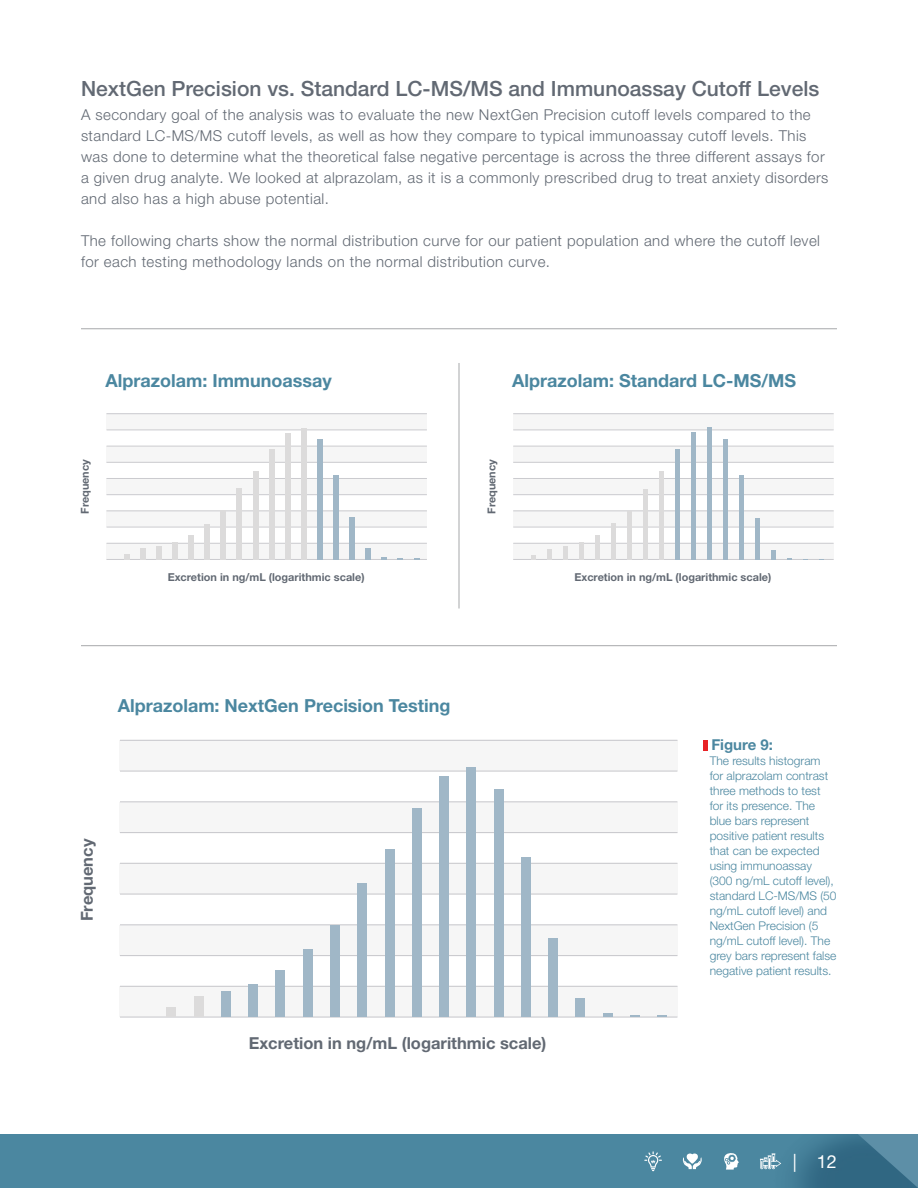
<style>
.page{position:relative;width:918px;height:1188px;background:#fff}
.page>*{position:absolute;margin:0;border:0;box-sizing:border-box;transform-origin:0 0}
.t1{font:500 21px "Helvetica Neue LT Std";color:#626973}
.t2{font:700 18px "Helvetica Neue LT Std";color:#4b87a0}
.t3{font:18px "Helvetica Neue LT Std";color:#fff}
.t4{font:700 16.5px "Helvetica Neue LT Std";color:#626973}
.t5{font:300 15px/21px "Helvetica Neue LT Std";letter-spacing:.03em;color:#626973}
.t6{font:700 15px "Helvetica Neue LT Std";color:#4b87a0}
.t7{font:300 12px/15px "Helvetica Neue LT Std";color:#4b87a0}
.t8{font:700 10.95px "Helvetica Neue LT Std";color:#626973}
</style>
<div class="page">
<hr style="left:0;top:1134px;width:1px;height:54px;background:#4b87a0">
<div style="left:1px;top:1134px;width:917px;height:54px;background:#4b87a0"></div>
<img style="left:761px;top:1134px;width:97px;height:54px">
<svg style="left:858px;top:1134px;width:60px;height:54px;background:#467b94"></svg>
<svg style="left:644px;top:1151px;width:18px;height:20px"></svg>
<svg style="left:683px;top:1154px;width:19px;height:15px"></svg>
<svg style="left:760px;top:1153px;width:21px;height:16px"></svg>
<svg style="left:724px;top:1153px;width:15px;height:17px"></svg>
<hr style="left:703px;top:740px;width:4px;height:10px;background:#e82226">
<div style="left:107px;top:413px;width:320px;height:17px;background:#f6f6f6"></div>
<div style="left:107px;top:446px;width:320px;height:17px;background:#f6f6f6"></div>
<div style="left:107px;top:478px;width:320px;height:17px;background:#f6f6f6"></div>
<div style="left:107px;top:511px;width:320px;height:16px;background:#f6f6f6"></div>
<div style="left:107px;top:543px;width:320px;height:17px;background:#f6f6f6"></div>
<hr style="left:107px;top:413px;width:320px;height:1px;background:#cbcbcf">
<hr style="left:107px;top:430px;width:320px;height:1px;background:#cbcbcf">
<hr style="left:107px;top:559px;width:320px;height:1px;background:#cbcbcf">
<hr style="left:107px;top:543px;width:320px;height:1px;background:#cbcbcf">
<hr style="left:107px;top:527px;width:320px;height:1px;background:#cbcbcf">
<hr style="left:107px;top:511px;width:320px;height:1px;background:#cbcbcf">
<hr style="left:107px;top:494px;width:320px;height:1px;background:#cbcbcf">
<hr style="left:107px;top:478px;width:320px;height:1px;background:#cbcbcf">
<hr style="left:107px;top:462px;width:320px;height:1px;background:#cbcbcf">
<hr style="left:107px;top:446px;width:320px;height:1px;background:#cbcbcf">
<div style="left:349px;top:517px;width:6px;height:42px;background:#a0b7c7"></div>
<div style="left:333px;top:475px;width:6px;height:84px;background:#a0b7c7"></div>
<div style="left:317px;top:439px;width:6px;height:120px;background:#a0b7c7"></div>
<svg style="left:124px;top:554px;width:6px;height:5px"></svg>
<div style="left:140px;top:548px;width:6px;height:11px;background:#dcdbdb"></div>
<div style="left:156px;top:546px;width:6px;height:13px;background:#dcdbdb"></div>
<div style="left:172px;top:542px;width:6px;height:17px;background:#dcdbdb"></div>
<div style="left:188px;top:535px;width:6px;height:24px;background:#dcdbdb"></div>
<div style="left:204px;top:524px;width:6px;height:35px;background:#dcdbdb"></div>
<div style="left:221px;top:510px;width:5px;height:49px;background:#dcdbdb"></div>
<div style="left:237px;top:488px;width:5px;height:71px;background:#dcdbdb"></div>
<div style="left:253px;top:471px;width:5px;height:88px;background:#dcdbdb"></div>
<div style="left:269px;top:449px;width:5px;height:110px;background:#dcdbdb"></div>
<div style="left:285px;top:433px;width:6px;height:126px;background:#dcdbdb"></div>
<div style="left:301px;top:428px;width:6px;height:131px;background:#dcdbdb"></div>
<div style="left:366px;top:548px;width:5px;height:11px;background:#a0b7c7"></div>
<div style="left:513px;top:413px;width:321px;height:17px;background:#f6f6f6"></div>
<div style="left:513px;top:446px;width:321px;height:17px;background:#f6f6f6"></div>
<div style="left:513px;top:478px;width:321px;height:17px;background:#f6f6f6"></div>
<div style="left:513px;top:511px;width:321px;height:16px;background:#f6f6f6"></div>
<div style="left:513px;top:543px;width:321px;height:17px;background:#f6f6f6"></div>
<hr style="left:513px;top:413px;width:321px;height:1px;background:#cbcbcf">
<hr style="left:513px;top:430px;width:321px;height:1px;background:#cbcbcf">
<hr style="left:513px;top:559px;width:321px;height:1px;background:#cbcbcf">
<hr style="left:513px;top:543px;width:321px;height:1px;background:#cbcbcf">
<hr style="left:513px;top:527px;width:321px;height:1px;background:#cbcbcf">
<hr style="left:513px;top:511px;width:321px;height:1px;background:#cbcbcf">
<hr style="left:513px;top:494px;width:321px;height:1px;background:#cbcbcf">
<hr style="left:513px;top:478px;width:321px;height:1px;background:#cbcbcf">
<hr style="left:513px;top:462px;width:321px;height:1px;background:#cbcbcf">
<hr style="left:513px;top:446px;width:321px;height:1px;background:#cbcbcf">
<div style="left:755px;top:518px;width:5px;height:42px;background:#a0b7c7"></div>
<div style="left:739px;top:475px;width:5px;height:85px;background:#a0b7c7"></div>
<div style="left:723px;top:439px;width:5px;height:121px;background:#a0b7c7"></div>
<svg style="left:531px;top:555px;width:5px;height:5px"></svg>
<div style="left:547px;top:549px;width:5px;height:11px;background:#dcdbdb"></div>
<div style="left:563px;top:546px;width:5px;height:14px;background:#dcdbdb"></div>
<div style="left:579px;top:542px;width:5px;height:18px;background:#dcdbdb"></div>
<div style="left:595px;top:535px;width:5px;height:25px;background:#dcdbdb"></div>
<div style="left:611px;top:523px;width:5px;height:37px;background:#dcdbdb"></div>
<div style="left:627px;top:511px;width:5px;height:49px;background:#dcdbdb"></div>
<div style="left:643px;top:489px;width:5px;height:71px;background:#dcdbdb"></div>
<div style="left:659px;top:471px;width:5px;height:89px;background:#dcdbdb"></div>
<div style="left:675px;top:449px;width:5px;height:111px;background:#a0b7c7"></div>
<div style="left:691px;top:432px;width:5px;height:128px;background:#a0b7c7"></div>
<div style="left:707px;top:427px;width:5px;height:133px;background:#a0b7c7"></div>
<div style="left:771px;top:550px;width:5px;height:10px;background:#a0b7c7"></div>
<hr style="left:81px;top:645px;width:756px;height:1px;background:#a7a8aa">
<hr style="left:81px;top:329px;width:756px;height:1px;background:#a7a8aa">
<hr style="left:459px;top:363px;width:1px;height:246px;background:#a7a8aa">
<div style="left:120px;top:986px;width:558px;height:31px;background:#f6f6f6"></div>
<div style="left:120px;top:925px;width:558px;height:31px;background:#f6f6f6"></div>
<div style="left:120px;top:863px;width:558px;height:31px;background:#f6f6f6"></div>
<div style="left:120px;top:802px;width:558px;height:31px;background:#f6f6f6"></div>
<div style="left:120px;top:740px;width:558px;height:31px;background:#f6f6f6"></div>
<hr style="left:120px;top:740px;width:557px;height:1px;background:#cbcbcf">
<hr style="left:120px;top:1017px;width:557px;height:1px;background:#cbcbcf">
<hr style="left:120px;top:955px;width:557px;height:1px;background:#cbcbcf">
<hr style="left:120px;top:986px;width:557px;height:1px;background:#cbcbcf">
<hr style="left:120px;top:924px;width:557px;height:1px;background:#cbcbcf">
<hr style="left:120px;top:894px;width:557px;height:1px;background:#cbcbcf">
<hr style="left:120px;top:863px;width:557px;height:1px;background:#cbcbcf">
<hr style="left:120px;top:832px;width:557px;height:1px;background:#cbcbcf">
<hr style="left:120px;top:801px;width:557px;height:1px;background:#cbcbcf">
<hr style="left:120px;top:771px;width:557px;height:1px;background:#cbcbcf">
<div style="left:548px;top:938px;width:10px;height:79px;background:#a0b7c7"></div>
<div style="left:521px;top:857px;width:10px;height:160px;background:#a0b7c7"></div>
<div style="left:494px;top:789px;width:9px;height:228px;background:#a0b7c7"></div>
<div style="left:167px;top:1007px;width:9px;height:10px;background:#dcdbdb"></div>
<div style="left:194px;top:996px;width:9px;height:21px;background:#dcdbdb"></div>
<div style="left:221px;top:991px;width:10px;height:26px;background:#a0b7c7"></div>
<div style="left:248px;top:984px;width:10px;height:33px;background:#a0b7c7"></div>
<div style="left:276px;top:970px;width:9px;height:47px;background:#a0b7c7"></div>
<div style="left:303px;top:949px;width:9px;height:68px;background:#a0b7c7"></div>
<div style="left:330px;top:925px;width:10px;height:92px;background:#a0b7c7"></div>
<div style="left:358px;top:883px;width:9px;height:134px;background:#a0b7c7"></div>
<div style="left:385px;top:850px;width:9px;height:167px;background:#a0b7c7"></div>
<div style="left:412px;top:809px;width:9px;height:208px;background:#a0b7c7"></div>
<div style="left:439px;top:777px;width:10px;height:240px;background:#a0b7c7"></div>
<div style="left:467px;top:767px;width:9px;height:250px;background:#a0b7c7"></div>
<div style="left:576px;top:998px;width:9px;height:19px;background:#a0b7c7"></div>
<svg style="left:603px;top:1013px;width:9px;height:4px"></svg>
<svg style="left:630px;top:1015px;width:10px;height:2px"></svg>
<svg style="left:658px;top:1015px;width:9px;height:2px"></svg>
<p class="t1" style="left:81px;top:76px;width:740px">NextGen Precision vs. Standard LC-MS/MS and Immunoassay Cutoff Levels</p>
<p class="t5" style="left:81px;top:104px;width:749px">A secondary goal of the analysis was to evaluate the new NextGen Precision cutoff levels compared to the standard LC-MS/MS cutoff levels, as well as how they compare to typical immunoassay cutoff levels. This was done to determine what the theoretical false negative percentage is across the three different assays for a given drug analyte. We looked at alprazolam, as it is a commonly prescribed drug to treat anxiety disorders and also has a high abuse potential.</p>
<p class="t5" style="left:81px;top:230px;width:741px">The following charts show the normal distribution curve for our patient population and where the cutoff level for each testing methodology lands on the normal distribution curve.</p>
<p class="t2" style="left:105px;top:369px;width:228px">Alprazolam: Immunoassay</p>
<p class="t8" style="left:78px;top:514px;width:56px;rotate:-90deg">Frequency</p>
<p class="t8" style="left:168px;top:570px;width:198px">Excretion in ng/mL (logarithmic scale)</p>
<p class="t2" style="left:512px;top:369px;width:286px">Alprazolam: Standard LC-MS/MS</p>
<p class="t8" style="left:485px;top:514px;width:56px;rotate:-90deg">Frequency</p>
<p class="t8" style="left:574px;top:570px;width:198px">Excretion in ng/mL (logarithmic scale)</p>
<p class="t2" style="left:118px;top:694px;width:334px">Alprazolam: NextGen Precision Testing</p>
<p class="t4" style="left:77px;top:921px;width:84px;rotate:-90deg">Frequency</p>
<p class="t4" style="left:249px;top:1033px;width:299px">Excretion in ng/mL (logarithmic scale)</p>
<p class="t6" style="left:711px;top:736px;width:63px">Figure 9:</p>
<p class="t7" style="left:710px;top:753px;width:128px">The results histogram for alprazolam contrast three methods to test for its presence. The blue bars represent positive patient results that can be expected using immunoassay (300 ng/mL cutoff level), standard LC-MS/MS (50 ng/mL cutoff level) and<br>NextGen Precision (5 ng/mL cutoff level). The grey bars represent false negative patient results.</p>
<p class="t3" style="left:793px;top:1151px;width:46px">| 12</p>
</div>
